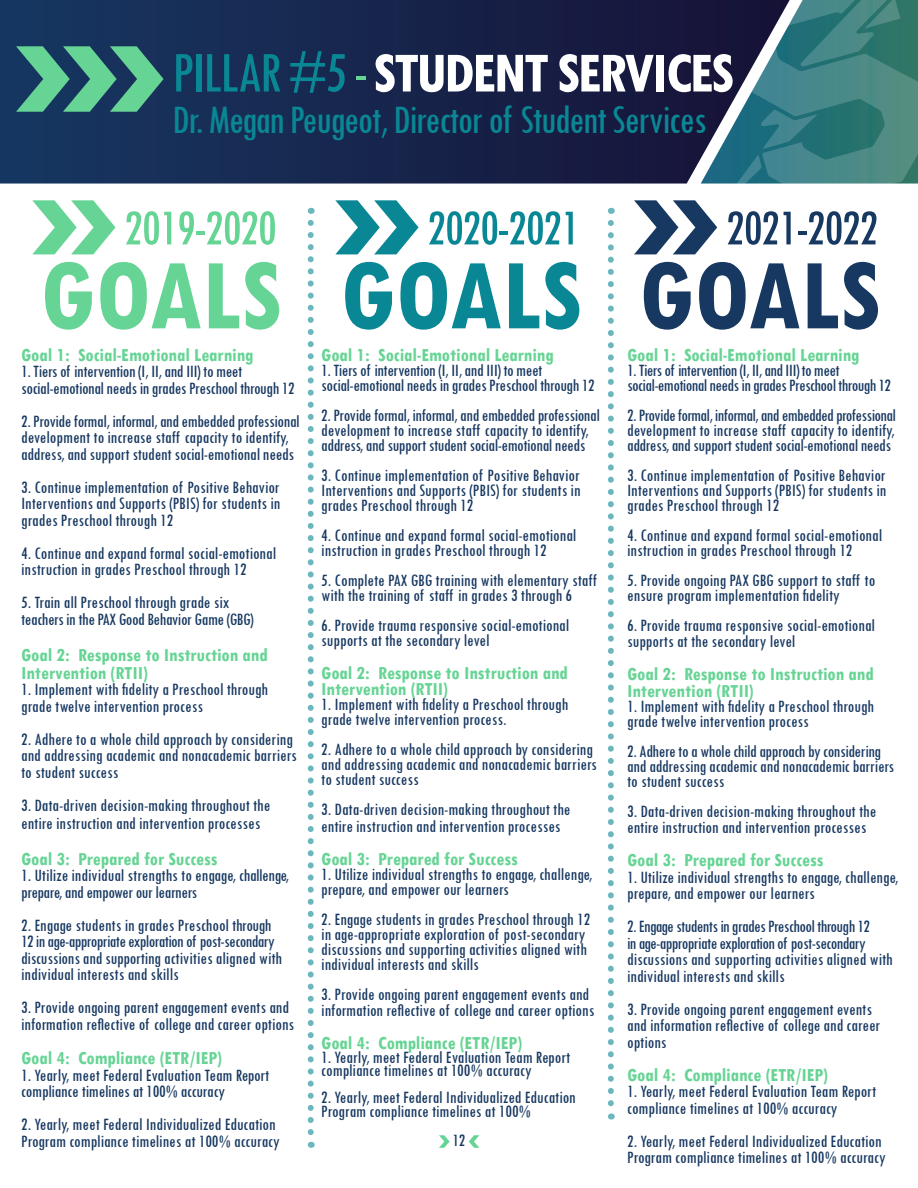
<style>
.page{position:relative;width:918px;height:1188px;background:#fff}
.page>*{position:absolute;margin:0;border:0;box-sizing:border-box;transform-origin:0 0}
.t1{font:700 condensed 106.5px "Tw Cen";color:#66d494}
.t2{font:700 condensed 106.5px "Tw Cen";color:#0a8794}
.t3{font:700 condensed 106.5px "Tw Cen";color:#173861}
.t4{font:700 condensed 60px "Tw Cen";letter-spacing:-.04em;color:#fff}
.t5{font:condensed 52.5px "Tw Cen";letter-spacing:-.03em;color:#66d494}
.t6{font:condensed 52.5px "Tw Cen";letter-spacing:-.03em;color:#0a8794}
.t7{font:condensed 52.5px "Tw Cen";letter-spacing:-.03em;color:#173861}
.t8{font:condensed 42px "Tw Cen";letter-spacing:-.03em;color:#0a8794}
.t9{font:700 condensed 19.5px/16.5px "Tw Cen";color:#66d494}
.t10{font:condensed 18px/16.5px "Tw Cen";color:#173861}
.t11{font:condensed 18px/15px "Tw Cen";letter-spacing:-.02em;color:#173861}
.t12{font:condensed 18px/16.5px "Tw Cen";letter-spacing:-.03em;color:#173861}
.s1{font-weight:400;color:#0a8794}
.s2{font-weight:400;color:#66d494}
</style>
<div class="page">
<svg style="left:0;top:0;width:634px;height:184px;background:#17274f"></svg>
<svg style="left:16px;top:46px;width:148px;height:66px;background:#40897a"></svg>
<svg style="left:469px;top:1135px;width:10px;height:13px"></svg>
<svg style="left:439px;top:1135px;width:11px;height:13px"></svg>
<svg style="left:32px;top:200px;width:83px;height:54px"></svg>
<svg style="left:335px;top:200px;width:84px;height:54px"></svg>
<svg style="left:634px;top:0;width:284px;height:254px"></svg>
<svg style="left:308px;top:223px;width:6px;height:925px"></svg>
<svg style="left:608px;top:223px;width:6px;height:897px"></svg>
<p class="t4" style="left:172px;top:36px;width:563px"><span class="s1">PILLAR #5</span> <span class="s2">-</span>STUDENT SERVICES</p>
<p class="t8" style="left:172px;top:95px;width:536px">Dr. Megan Peugeot, Director of Student Services</p>
<p class="t5" style="left:124px;top:196px;width:154px">2019-2020</p>
<p class="t1" style="left:40px;top:231px;width:244px">GOALS</p>
<p class="t9" style="left:21px;top:346px;width:234px">Goal 1: Social-Emotional Learning</p>
<p class="t11" style="left:21px;top:364px;width:223px">1. Tiers of intervention (I, II, and III) to meet</p>
<p class="t11" style="left:21px;top:380px;width:275px">social-emotional needs in grades Preschool through 12</p>
<p class="t10" style="left:21px;top:413px;width:280px">2. Provide formal, informal, and embedded professional development to increase staff capacity to identify, address, and support student social-emotional needs</p>
<p class="t10" style="left:21px;top:479px;width:261px;text-align:justify">3. Continue implementation of Positive Behavior Interventions and Supports (PBIS) for students in grades Preschool through 12</p>
<p class="t10" style="left:21px;top:545px;width:256px">4. Continue and expand formal social-emotional instruction in grades Preschool through 12</p>
<p class="t10" style="left:21px;top:594px;width:210px">5. Train all Preschool through grade six</p>
<p class="t11" style="left:21px;top:611px;width:234px">teachers in the PAX Good Behavior Game (GBG)</p>
<p class="t9" style="left:21px;top:645px;width:248px;line-height:18px">Goal 2: Response to Instruction and<br>Intervention (RTII)</p>
<p class="t10" style="left:21px;top:681px;width:249px">1. Implement with fidelity a Preschool through grade twelve intervention process</p>
<p class="t10" style="left:21px;top:731px;width:277px">2. Adhere to a whole child approach by considering and addressing academic and nonacademic barriers to student success</p>
<p class="t10" style="left:21px;top:797px;width:251px">3. Data-driven decision-making throughout the</p>
<p class="t10" style="left:21px;top:815px;width:241px">entire instruction and intervention processes</p>
<p class="t9" style="left:21px;top:850px;width:198px">Goal 3: Prepared for Success</p>
<p class="t11" style="left:21px;top:867px;width:269px;line-height:16.5px">1. Utilize individual strengths to engage, challenge, prepare, and empower our learners</p>
<p class="t10" style="left:21px;top:917px;width:262px">2. Engage students in grades Preschool through 12 in age-appropriate exploration of post-secondary discussions and supporting activities aligned with individual interests and skills</p>
<p class="t10" style="left:21px;top:999px;width:275px">3. Provide ongoing parent engagement events and information reflective of college and career options</p>
<p class="t9" style="left:21px;top:1050px;width:202px">Goal 4: Compliance (ETR/IEP)</p>
<p class="t10" style="left:21px;top:1067px;width:250px">1. Yearly, meet Federal Evaluation Team Report compliance timelines at 100% accuracy</p>
<p class="t10" style="left:21px;top:1116px;width:260px">2. Yearly, meet Federal Individualized Education<br>Program compliance timelines at 100% accuracy</p>
<p class="t6" style="left:427px;top:196px;width:154px">2020-2021</p>
<p class="t7" style="left:726px;top:196px;width:154px">2021-2022</p>
<p class="t2" style="left:340px;top:231px;width:244px">GOALS</p>
<p class="t3" style="left:638px;top:231px;width:244px">GOALS</p>
<p class="t9" style="left:321px;top:346px;width:234px">Goal 1: Social-Emotional Learning</p>
<p class="t11" style="left:321px;top:362px;width:223px">1. Tiers of intervention (I, II, and III) to meet</p>
<p class="t11" style="left:321px;top:377px;width:275px">social-emotional needs in grades Preschool through 12</p>
<p class="t11" style="left:321px;top:407px;width:280px">2. Provide formal, informal, and embedded professional development to increase staff capacity to identify, address, and support student social-emotional needs</p>
<p class="t10" style="left:321px;top:467px;width:261px;line-height:15px;text-align:justify">3. Continue implementation of Positive Behavior Interventions and Supports (PBIS) for students in grades Preschool through 12</p>
<p class="t10" style="left:321px;top:527px;width:256px;line-height:15px">4. Continue and expand formal social-emotional instruction in grades Preschool through 12</p>
<p class="t10" style="left:321px;top:572px;width:277px;line-height:15px">5. Complete PAX GBG training with elementary staff with the training of staff in grades 3 through 6</p>
<p class="t10" style="left:321px;top:617px;width:249px;line-height:15px">6. Provide trauma responsive social-emotional supports at the secondary level</p>
<p class="t9" style="left:321px;top:664px;width:248px">Goal 2: Response to Instruction and<br>Intervention (RTII)</p>
<p class="t10" style="left:321px;top:697px;width:249px;line-height:15px">1. Implement with fidelity a Preschool through grade twelve intervention process.</p>
<p class="t10" style="left:321px;top:742px;width:277px;line-height:15px">2. Adhere to a whole child approach by considering and addressing academic and nonacademic barriers to student success</p>
<p class="t10" style="left:321px;top:801px;width:251px">3. Data-driven decision-making throughout the entire instruction and intervention processes</p>
<p class="t9" style="left:321px;top:850px;width:198px">Goal 3: Prepared for Success</p>
<p class="t10" style="left:321px;top:866px;width:273px;line-height:15px">1. Utilize individual strengths to engage, challenge, prepare, and empower our learners</p>
<p class="t10" style="left:321px;top:911px;width:270px;line-height:15px">2. Engage students in grades Preschool through 12 in age-appropriate exploration of post-secondary discussions and supporting activities aligned with individual interests and skills</p>
<p class="t10" style="left:321px;top:986px;width:275px">3. Provide ongoing parent engagement events and information reflective of college and career options</p>
<p class="t9" style="left:321px;top:1035px;width:202px">Goal 4: Compliance (ETR/IEP)</p>
<p class="t10" style="left:321px;top:1050px;width:251px;line-height:13.5px">1. Yearly, meet Federal Evaluation Team Report compliance timelines at 100% accuracy</p>
<p class="t10" style="left:321px;top:1091px;width:256px;line-height:13.5px">2. Yearly, meet Federal Individualized Education<br>Program compliance timelines at 100%</p>
<p class="t10" style="left:452px;top:1131px;width:15px">12</p>
<p class="t9" style="left:627px;top:346px;width:234px">Goal 1: Social-Emotional Learning</p>
<p class="t12" style="left:627px;top:362px;width:214px">1. Tiers of intervention (I, II, and III) to meet</p>
<p class="t12" style="left:627px;top:377px;width:266px">social-emotional needs in grades Preschool through 12</p>
<p class="t10" style="left:627px;top:407px;width:270px;line-height:15px;text-align:justify">2. Provide formal, informal, and embedded professional development to increase staff capacity to identify, address, and support student social-emotional needs</p>
<p class="t10" style="left:627px;top:467px;width:261px;line-height:15px;text-align:justify">3. Continue implementation of Positive Behavior Interventions and Supports (PBIS) for students in grades Preschool through 12</p>
<p class="t10" style="left:627px;top:527px;width:256px;line-height:15px">4. Continue and expand formal social-emotional instruction in grades Preschool through 12</p>
<p class="t10" style="left:627px;top:572px;width:250px;line-height:15px">5. Provide ongoing PAX GBG support to staff to ensure program implementation fidelity</p>
<p class="t10" style="left:627px;top:617px;width:249px">6. Provide trauma responsive social-emotional supports at the secondary level</p>
<p class="t9" style="left:627px;top:666px;width:248px">Goal 2: Response to Instruction and<br>Intervention (RTII)</p>
<p class="t10" style="left:627px;top:698px;width:249px;line-height:15px">1. Implement with fidelity a Preschool through grade twelve intervention process</p>
<p class="t10" style="left:627px;top:743px;width:269px;line-height:15px">2. Adhere to a whole child approach by considering and addressing academic and nonacademic barriers to student success</p>
<p class="t10" style="left:627px;top:803px;width:251px">3. Data-driven decision-making throughout the entire instruction and intervention processes</p>
<p class="t9" style="left:627px;top:852px;width:198px">Goal 3: Prepared for Success</p>
<p class="t10" style="left:627px;top:869px;width:273px">1. Utilize individual strengths to engage, challenge, prepare, and empower our learners</p>
<p class="t12" style="left:627px;top:918px;width:267px">2. Engage students in grades Preschool through 12<br>in age-appropriate exploration of post-secondary discussions and supporting activities aligned with individual interests and skills</p>
<p class="t10" style="left:627px;top:1001px;width:255px">3. Provide ongoing parent engagement events and information reflective of college and career options</p>
<p class="t9" style="left:627px;top:1066px;width:202px">Goal 4: Compliance (ETR/IEP)</p>
<p class="t10" style="left:627px;top:1083px;width:251px">1. Yearly, meet Federal Evaluation Team Report compliance timelines at 100% accuracy</p>
<p class="t10" style="left:627px;top:1133px;width:260px">2. Yearly, meet Federal Individualized Education<br>Program compliance timelines at 100% accuracy</p>
</div>
